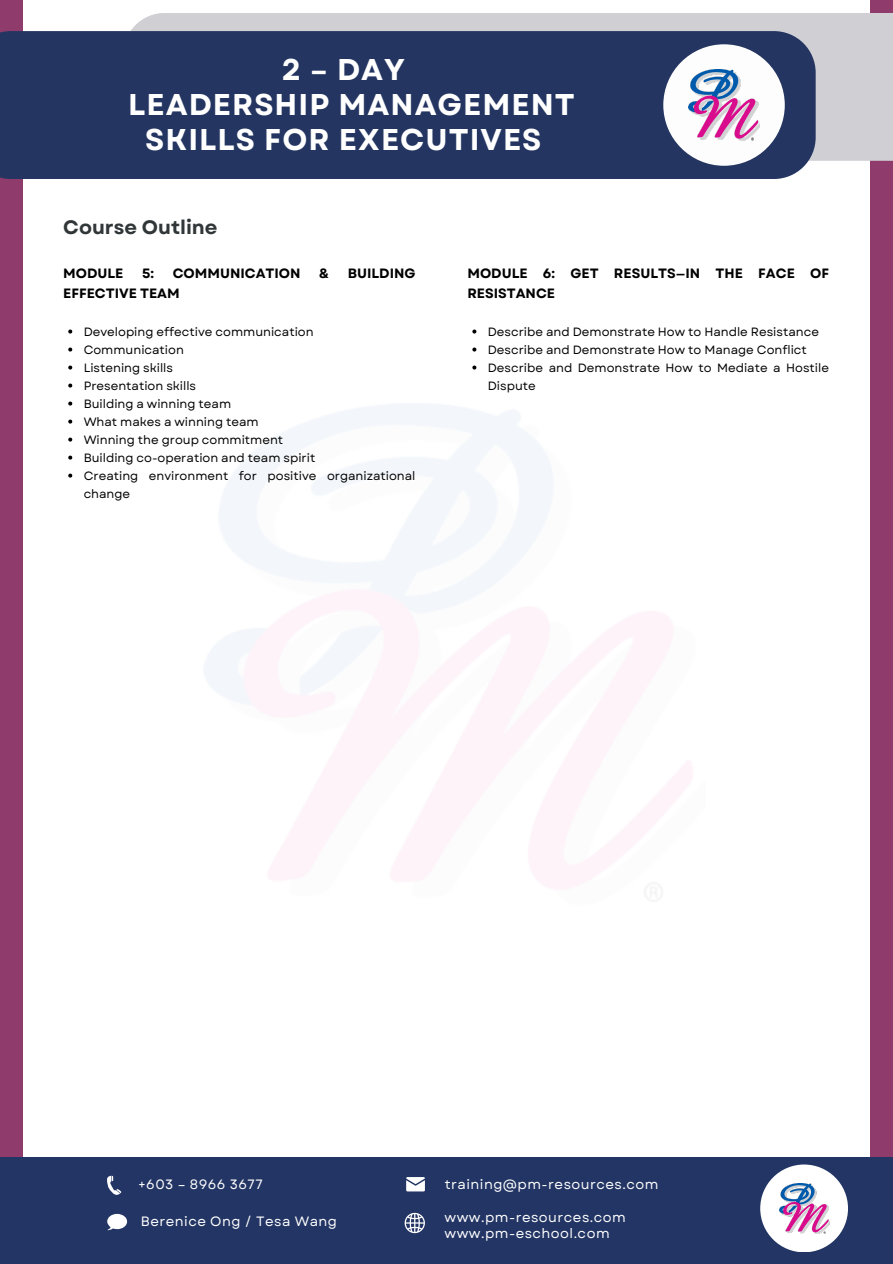
<style>
.page{position:relative;width:893px;height:1264px;background:#fff}
.page>*{position:absolute;margin:0;border:0;box-sizing:border-box;transform-origin:0 0}
.t1{font:700 30px/34.8px "Garet";letter-spacing:.035em;color:#fff;text-align:center}
.t2{font:700 19.5px "Garet";color:#313638}
.t3{font:13.5px "Garet";letter-spacing:.035em;color:#fff}
.t4{font:700 13.5px/20px "Garet";color:#000}
.t5{font:12px/18px "Garet";color:#000}
</style>
<div class="page">
<div style="left:0;top:0;width:892px;height:1156px;background:#8f3c6d"></div>
<div style="left:23px;top:0;width:846px;height:1262px;background:#fff"></div>
<div style="left:131px;top:13px;width:761px;height:148px;background:#d0d0d4"></div>
<div style="left:0;top:31px;width:815px;height:148px;background:#233560"></div>
<div style="left:663px;top:44px;width:121px;height:122px;background:#fdfdfd;border-radius:50%"></div>
<img style="left:688px;top:70px;width:71px;height:70px">
<svg style="left:68px;top:329px;width:4px;height:4px"></svg>
<svg style="left:68px;top:347px;width:4px;height:4px"></svg>
<svg style="left:68px;top:365px;width:4px;height:4px"></svg>
<svg style="left:68px;top:383px;width:4px;height:4px"></svg>
<svg style="left:68px;top:401px;width:4px;height:4px"></svg>
<svg style="left:68px;top:419px;width:4px;height:4px"></svg>
<svg style="left:68px;top:437px;width:4px;height:4px"></svg>
<svg style="left:68px;top:455px;width:4px;height:4px"></svg>
<svg style="left:68px;top:473px;width:4px;height:4px"></svg>
<svg style="left:472px;top:329px;width:4px;height:4px"></svg>
<svg style="left:472px;top:347px;width:4px;height:4px"></svg>
<svg style="left:472px;top:365px;width:4px;height:4px"></svg>
<div style="left:0;top:1156px;width:892px;height:107px;background:#233564"></div>
<div style="left:760px;top:1164px;width:87px;height:88px;background:#fff;border-radius:50%"></div>
<img style="left:779px;top:1183px;width:50px;height:50px">
<svg style="left:107px;top:1175px;width:14px;height:19px"></svg>
<svg style="left:107px;top:1213px;width:20px;height:17px"></svg>
<svg style="left:406px;top:1177px;width:19px;height:14px"></svg>
<svg style="left:404px;top:1212px;width:21px;height:21px"></svg>
<p class="t1" style="left:282px;top:52px;width:125px">2 – DAY</p>
<p class="t1" style="left:128px;top:87px;width:448px">LEADERSHIP MANAGEMENT<br>SKILLS FOR EXECUTIVES</p>
<p class="t2" style="left:63px;top:213px;width:156px">Course Outline</p>
<p class="t4" style="left:63px;top:263px;width:62px">MODULE</p>
<p class="t4" style="left:142px;top:263px;width:13px">5:</p>
<p class="t4" style="left:173px;top:263px;width:129px">COMMUNICATION</p>
<p class="t4" style="left:319px;top:263px;width:11px">&amp;</p>
<p class="t4" style="left:348px;top:263px;width:69px">BUILDING</p>
<p class="t4" style="left:63px;top:283px;width:118px">EFFECTIVE TEAM</p>
<p class="t5" style="left:84px;top:322px;width:231px">Developing effective communication</p>
<p class="t5" style="left:84px;top:340px;width:102px">Communication</p>
<p class="t5" style="left:84px;top:358px;width:91px">Listening skills</p>
<p class="t5" style="left:84px;top:376px;width:114px">Presentation skills</p>
<p class="t5" style="left:84px;top:394px;width:149px">Building a winning team</p>
<p class="t5" style="left:84px;top:412px;width:176px">What makes a winning team</p>
<p class="t5" style="left:84px;top:430px;width:201px">Winning the group commitment</p>
<p class="t5" style="left:84px;top:448px;width:233px">Building co-operation and team spirit</p>
<p class="t5" style="left:84px;top:466px;width:333px">Creating environment for positive organizational change</p>
<p class="t4" style="left:467px;top:263px;width:363px">MODULE 6: GET RESULTS—IN THE FACE OF<br>RESISTANCE</p>
<p class="t5" style="left:487px;top:322px;width:332px">Describe and Demonstrate How to Handle Resistance</p>
<p class="t5" style="left:487px;top:340px;width:320px">Describe and Demonstrate How to Manage Conflict</p>
<p class="t5" style="left:487px;top:358px;width:343px">Describe and Demonstrate How to Mediate a Hostile<br>Dispute</p>
<p class="t3" style="left:147px;top:1174px;width:124px">+603 – 2713 6868</p>
<p class="t3" style="left:451px;top:1174px;width:215px">training@pm-resources.com</p>
<p class="t3" style="left:439px;top:1207px;width:183px">www.pm-resources.com</p>
<p class="t3" style="left:439px;top:1223px;width:167px">www.pm-eschool.com</p>
<p class="t3" style="left:444px;top:1174px;width:215px">training@pm-resources.com</p>
<p class="t3" style="left:444px;top:1207px;width:183px">www.pm-resources.com</p>
<p class="t3" style="left:444px;top:1223px;width:167px">www.pm-eschool.com</p>
<p class="t3" style="left:138px;top:1174px;width:126px">+603 – 8966 3677</p>
<p class="t3" style="left:141px;top:1211px;width:198px">Berenice Ong / Tesa Wang</p>
</div>
